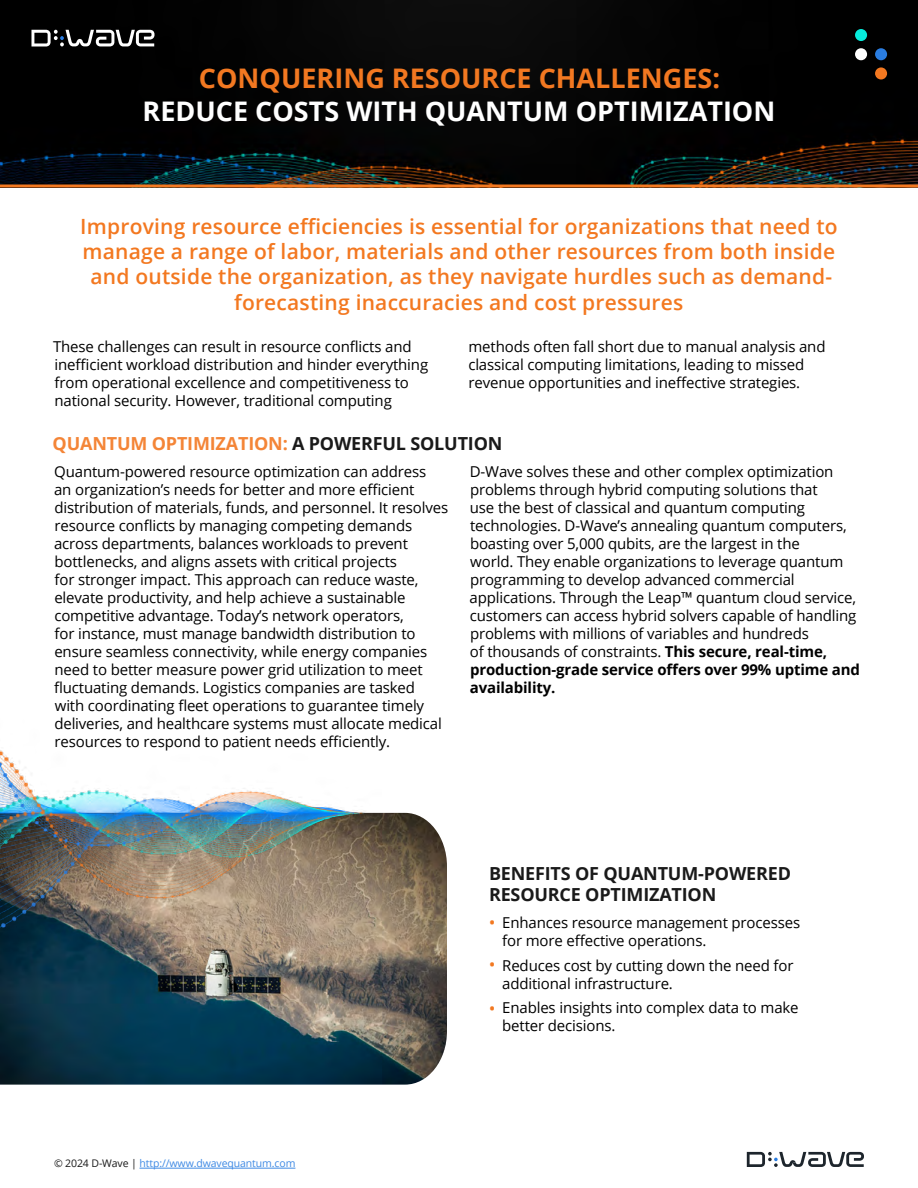
<style>
.page{position:relative;width:918px;height:1188px;background:#fff}
.page>*{position:absolute;margin:0;border:0;box-sizing:border-box;transform-origin:0 0}
.t1{font:700 27px "Open Sans";color:#fff}
.t2{font:700 27px "Open Sans";color:#f27821}
.t3{font:600 21px/25.2px "Open Sans";letter-spacing:.01em;color:#f37820;text-align:center}
.t4{font:700 18px/21.6px "Open Sans";letter-spacing:-.01em;color:#1a1a1a}
.t5{font:700 18px "Open Sans";letter-spacing:-.01em;color:#f48537}
.t6{font:18px "Open Sans";color:#f27821}
.t7{font:15px/18px "Open Sans";letter-spacing:-.01em;color:#000}
.t8{font:10.5px "Open Sans";letter-spacing:-.01em;color:#3f8ae4}
.s1{color:#1a1a1a}
.s2{font-weight:700}
</style>
<div class="page">
<hr style="left:140px;top:1168px;width:155px;height:1px;background:#3f8ae4">
<img style="left:0;top:0;width:918px;height:184px">
<svg style="left:0;top:184px;width:918px;height:4px;fill:#f37820"></svg>
<svg style="left:31px;top:30px;width:124px;height:16px"></svg>
<div style="left:855px;top:48px;width:12px;height:12px;background:#fff;border-radius:50%"></div>
<div style="left:855px;top:29px;width:12px;height:12px;background:#06ecdc;border-radius:50%"></div>
<div style="left:875px;top:67px;width:12px;height:13px;background:#f37820;border-radius:50%"></div>
<div style="left:875px;top:48px;width:12px;height:12px;background:#2a7de1;border-radius:50%"></div>
<svg style="left:747px;top:1152px;width:117px;height:15px"></svg>
<img style="left:0;top:829px;width:447px;height:256px">
<img style="left:0;top:750px;width:435px;height:202px">
<h1 class="t2" style="left:199px;top:59px;width:523px">CONQUERING RESOURCE CHALLENGES:</h1>
<h1 class="t1" style="left:143px;top:92px;width:634px">REDUCE COSTS WITH QUANTUM OPTIMIZATION</h1>
<p class="t3" style="left:80px;top:213px;width:759px">Improving resource efficiencies is essential for organizations that need to manage a range of labor, materials and other resources from both inside and outside the organization, as they navigate hurdles such as demand&shy;forecasting inaccuracies and cost pressures</p>
<p class="t7" style="left:53px;top:337px;width:377px">These challenges can result in resource conflicts and inefficient workload distribution and hinder everything from operational excellence and competitiveness to national security. However, traditional computing</p>
<p class="t7" style="left:468px;top:337px;width:359px">methods often fall short due to manual analysis and classical computing limitations, leading to missed revenue opportunities and ineffective strategies.</p>
<p class="t5" style="left:53px;top:431px;width:451px">QUANTUM OPTIMIZATION: <span class="s1">A POWERFUL SOLUTION</span></p>
<p class="t7" style="left:54px;top:462px;width:396px">Quantum-powered resource optimization can address<br>an organization’s needs for better and more efficient distribution of materials, funds, and personnel. It resolves resource conflicts by managing competing demands across departments, balances workloads to prevent bottlenecks, and aligns assets with critical projects<br>for stronger impact. This approach can reduce waste, elevate productivity, and help achieve a sustainable competitive advantage. Today’s network operators,<br>for instance, must manage bandwidth distribution to ensure seamless connectivity, while energy companies need to better measure power grid utilization to meet fluctuating demands. Logistics companies are tasked with coordinating fleet operations to guarantee timely deliveries, and healthcare systems must allocate medical resources to respond to patient needs efficiently.</p>
<p class="t7" style="left:470px;top:462px;width:392px">D-Wave solves these and other complex optimization problems through hybrid computing solutions that<br>use the best of classical and quantum computing technologies. D-Wave’s annealing quantum computers, boasting over 5,000 qubits, are the largest in the<br>world. They enable organizations to leverage quantum programming to develop advanced commercial applications. Through the Leap™ quantum cloud service, customers can access hybrid solvers capable of handling problems with millions of variables and hundreds<br>of thousands of constraints. <span class="s2">This secure, real-time, production-grade service offers over 99% uptime and availability.</span></p>
<p class="t8" style="left:54px;top:1156px;width:243px"><span class="s1">© 2024 D-Wave |</span> http://www.dwavequantum.com</p>
<p class="t4" style="left:489px;top:862px;width:304px">BENEFITS OF QUANTUM-POWERED<br>RESOURCE OPTIMIZATION</p>
<p class="t7" style="left:502px;top:913px;width:299px">Enhances resource management processes for more effective operations.</p>
<p class="t7" style="left:502px;top:956px;width:293px">Reduces cost by cutting down the need for additional infrastructure.</p>
<p class="t7" style="left:502px;top:999px;width:298px">Enables insights into complex data to make better decisions.</p>
<p class="t6" style="left:489px;top:910px;width:8px">•</p>
<p class="t6" style="left:489px;top:953px;width:8px">•</p>
<p class="t6" style="left:489px;top:996px;width:8px">•</p>
</div>
